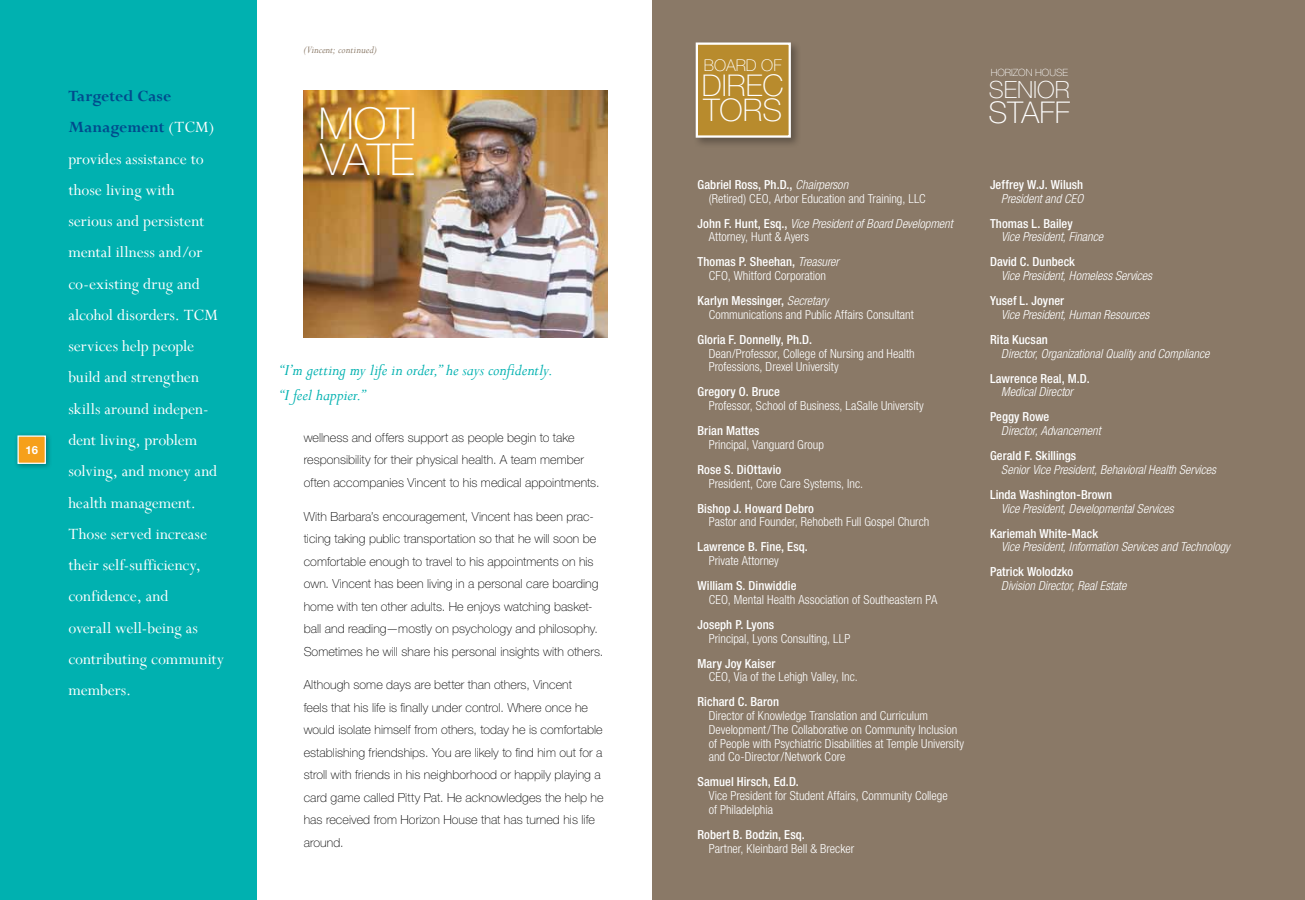
<style>
.page{position:relative;width:1305px;height:900px;background:#fff}
.page>*{position:absolute;margin:0;border:0;box-sizing:border-box;transform-origin:0 0}
.t1{font:100 44px/35.8px "Helvetica Neue LT Std";color:#fff}
.t2{font:100 31.25px "Helvetica Neue LT Std";color:#fff}
.t3{font:100 30px "Helvetica Neue LT Std";color:#fff}
.t4{font:100 23.75px "Helvetica Neue LT Std";color:#fff}
.t5{font:17.5px/31.2px "Perpetua";color:#fff}
.t6{font:italic 17.5px/25px "Perpetua";letter-spacing:-.005em;color:#00b1b0}
.t7{font:100 16.25px "Helvetica Neue LT Std";color:#fff}
.t8{font:100 12.5px/22.5px "Helvetica Neue LT Std";letter-spacing:.005em;color:#000}
.t9{font:300 condensed 12.5px/13.8px "Helvetica Neue LT Std";color:#fff}
.t10{font:italic 300 condensed 12.5px/13.8px "Helvetica Neue LT Std";color:#fff}
.t11{font:500 condensed 12.5px "Helvetica Neue LT Std";letter-spacing:.005em;color:#fff}
.t12{font:italic 11.25px "Perpetua";letter-spacing:.005em;color:#8a7967}
.t13{font:700 11.25px "Helvetica Neue LT Std";color:#fff}
.t14{font:100 10px "Helvetica Neue LT Std";color:#fff}
.s1{font-weight:700;color:#004b8d}
.s2{font-weight:500}
.s3{font-style:italic}
.s4{font-weight:500;font-style:normal}
.s5{font-style:normal}
</style>
<div class="page">
<div style="left:0;top:0;width:256px;height:900px;background:#00b1b0"></div>
<div style="left:14px;top:432px;width:38px;height:38px;background:#000;opacity:.3"></div>
<div style="left:17px;top:435px;width:29px;height:29px;background:#f6a01a;border:1px solid #fff"></div>
<img style="left:304px;top:91px;width:304px;height:247px">
<div style="left:652px;top:0;width:653px;height:900px;background:#8a7967"></div>
<div style="left:693px;top:40px;width:109px;height:109px;background:#000;opacity:.3"></div>
<div style="left:696px;top:42px;width:95px;height:96px;background:#b88b2d;border:2px solid #fff"></div>
<p class="t13" style="left:25px;top:443px;width:14px">16</p>
<p class="t5" style="left:68px;top:80px;width:157px"><span class="s1">Targeted Case<br>Management</span> (TCM) provides assistance to those living with<br>serious and persistent mental illness and/or co-existing drug and alcohol disorders. TCM services help people build and strengthen skills around indepen&shy;dent living, problem solving, and money and health management.<br>Those served increase their self-sufficiency, confidence, and<br>overall well-being as contributing community members.</p>
<p class="t12" style="left:304px;top:43px;width:75px">(Vincent; continued)</p>
<h1 class="t1" style="left:318px;top:106px;width:100px">MOTI<br>VATE</h1>
<h3 class="t6" style="left:280px;top:357px;width:275px">“I’m getting my life in order,” he says confidently. “I feel happier.”</h3>
<p class="t8" style="left:304px;top:426px;width:297px">wellness and offers support as people begin to take responsibility for their physical health. A team member often accompanies Vincent to his medical appointments.</p>
<p class="t8" style="left:304px;top:505px;width:301px">With Barbara’s encouragement, Vincent has been prac&shy;ticing taking public transportation so that he will soon be comfortable enough to travel to his appointments on his own. Vincent has been living in a personal care boarding home with ten other adults. He enjoys watching basket&shy;ball and reading—mostly on psychology and philosophy.<br>Sometimes he will share his personal insights with others.</p>
<p class="t8" style="left:304px;top:674px;width:301px">Although some days are better than others, Vincent<br>feels that his life is finally under control. Where once he would isolate himself from others, today he is comfortable establishing friendships. You are likely to find him out for a stroll with friends in his neighborhood or happily playing a card game called Pitty Pat. He acknowledges the help he has received from Horizon House that has turned his life around.</p>
<h3 class="t7" style="left:704px;top:55px;width:79px">BOARD OF</h3>
<h3 class="t3" style="left:702px;top:68px;width:83px">DIREC</h3>
<h2 class="t2" style="left:703px;top:92px;width:80px">TORS</h2>
<p class="t9" style="left:709px;top:178px;width:219px;text-indent:-11px"><span class="s2">Gabriel Ross, Ph.D.,</span> <span class="s3">Chairperson<br></span>(Retired) CEO, Arbor Education and Training, LLC</p>
<p class="t10" style="left:709px;top:217px;width:245px;text-indent:-11px"><span class="s4">John F. Hunt, Esq.,</span> Vice President of Board Development<br><span class="s5">Attorney, Hunt &amp; Ayers</span></p>
<p class="t9" style="left:698px;top:255px;width:143px;text-align:center"><span class="s2">Thomas P. Sheehan,</span> <span class="s3">Treasurer<br></span>CFO, Whitford Corporation</p>
<p class="t9" style="left:709px;top:294px;width:207px;text-indent:-11px"><span class="s2">Karlyn Messinger,</span> <span class="s3">Secretary<br></span>Communications and Public Affairs Consultant</p>
<p class="t11" style="left:698px;top:332px;width:116px">Gloria F. Donnelly, Ph.D.</p>
<p class="t9" style="left:709px;top:346px;width:208px">Dean/Professor, College of Nursing and Health<br>Professions, Drexel University</p>
<p class="t11" style="left:698px;top:385px;width:84px">Gregory O. Bruce</p>
<p class="t9" style="left:709px;top:399px;width:217px">Professor, School of Business, LaSalle University</p>
<p class="t11" style="left:698px;top:423px;width:64px">Brian Mattes</p>
<p class="t9" style="left:709px;top:438px;width:117px">Principal, Vanguard Group</p>
<p class="t11" style="left:698px;top:462px;width:85px">Rose S. DiOttavio</p>
<p class="t9" style="left:709px;top:476px;width:156px">President, Core Care Systems, Inc.</p>
<p class="t11" style="left:698px;top:501px;width:118px">Bishop J. Howard Debro</p>
<p class="t9" style="left:709px;top:515px;width:222px">Pastor and Founder, Rehobeth Full Gospel Church</p>
<p class="t11" style="left:698px;top:540px;width:112px">Lawrence B. Fine, Esq.</p>
<p class="t9" style="left:709px;top:554px;width:72px">Private Attorney</p>
<p class="t11" style="left:698px;top:578px;width:101px">William S. Dinwiddie</p>
<p class="t9" style="left:709px;top:593px;width:230px">CEO, Mental Health Association of Southeastern PA</p>
<p class="t11" style="left:698px;top:617px;width:78px">Joseph P. Lyons</p>
<p class="t9" style="left:709px;top:631px;width:143px">Principal, Lyons Consulting, LLP</p>
<p class="t11" style="left:698px;top:656px;width:79px">Mary Joy Kaiser</p>
<p class="t9" style="left:709px;top:670px;width:151px">CEO, Via of the Lehigh Valley, Inc.</p>
<p class="t11" style="left:698px;top:695px;width:83px">Richard C. Baron</p>
<p class="t9" style="left:709px;top:709px;width:257px">Director of Knowledge Translation and Curriculum Development/The Collaborative on Community Inclusion of People with Psychiatric Disabilities at Temple University and Co-Director/Network Core</p>
<p class="t11" style="left:698px;top:775px;width:103px">Samuel Hirsch, Ed.D.</p>
<p class="t9" style="left:709px;top:789px;width:241px">Vice President for Student Affairs, Community College of Philadelphia</p>
<p class="t11" style="left:698px;top:827px;width:109px">Robert B. Bodzin, Esq.</p>
<p class="t9" style="left:709px;top:841px;width:147px">Partner, Kleinbard Bell &amp; Brecker</p>
<p class="t14" style="left:991px;top:67px;width:79px">HORIZON HOUSE</p>
<h3 class="t4" style="left:989px;top:76px;width:82px">SENIOR</h3>
<h3 class="t3" style="left:989px;top:95px;width:83px">STAFF</h3>
<p class="t11" style="left:990px;top:177px;width:95px">Jeffrey W.J. Wilush</p>
<p class="t10" style="left:1001px;top:192px;width:84px">President and CEO</p>
<p class="t11" style="left:990px;top:216px;width:84px">Thomas L. Bailey</p>
<p class="t10" style="left:1001px;top:230px;width:104px">Vice President, Finance</p>
<p class="t11" style="left:990px;top:255px;width:87px">David C. Dunbeck</p>
<p class="t10" style="left:1001px;top:269px;width:152px">Vice President, Homeless Services</p>
<p class="t11" style="left:990px;top:293px;width:76px">Yusef L. Joyner</p>
<p class="t10" style="left:1001px;top:308px;width:150px">Vice President, Human Resources</p>
<p class="t11" style="left:990px;top:332px;width:59px">Rita Kucsan</p>
<p class="t10" style="left:1001px;top:347px;width:210px">Director, Organizational Quality and Compliance</p>
<p class="t11" style="left:990px;top:371px;width:101px">Lawrence Real, M.D.</p>
<p class="t10" style="left:1001px;top:385px;width:73px">Medical Director</p>
<p class="t11" style="left:990px;top:410px;width:61px">Peggy Rowe</p>
<p class="t10" style="left:1001px;top:424px;width:101px">Director, Advancement</p>
<p class="t11" style="left:990px;top:448px;width:88px">Gerald F. Skillings</p>
<p class="t10" style="left:1001px;top:463px;width:216px">Senior Vice President, Behavioral Health Services</p>
<p class="t11" style="left:990px;top:487px;width:124px">Linda Washington-Brown</p>
<p class="t10" style="left:1001px;top:502px;width:174px">Vice President, Developmental Services</p>
<p class="t11" style="left:990px;top:526px;width:110px">Kariemah White-Mack</p>
<p class="t10" style="left:1001px;top:540px;width:230px">Vice President, Information Services and Technology</p>
<p class="t11" style="left:990px;top:565px;width:85px">Patrick Wolodzko</p>
<p class="t10" style="left:1001px;top:579px;width:127px">Division Director, Real Estate</p>
</div>
